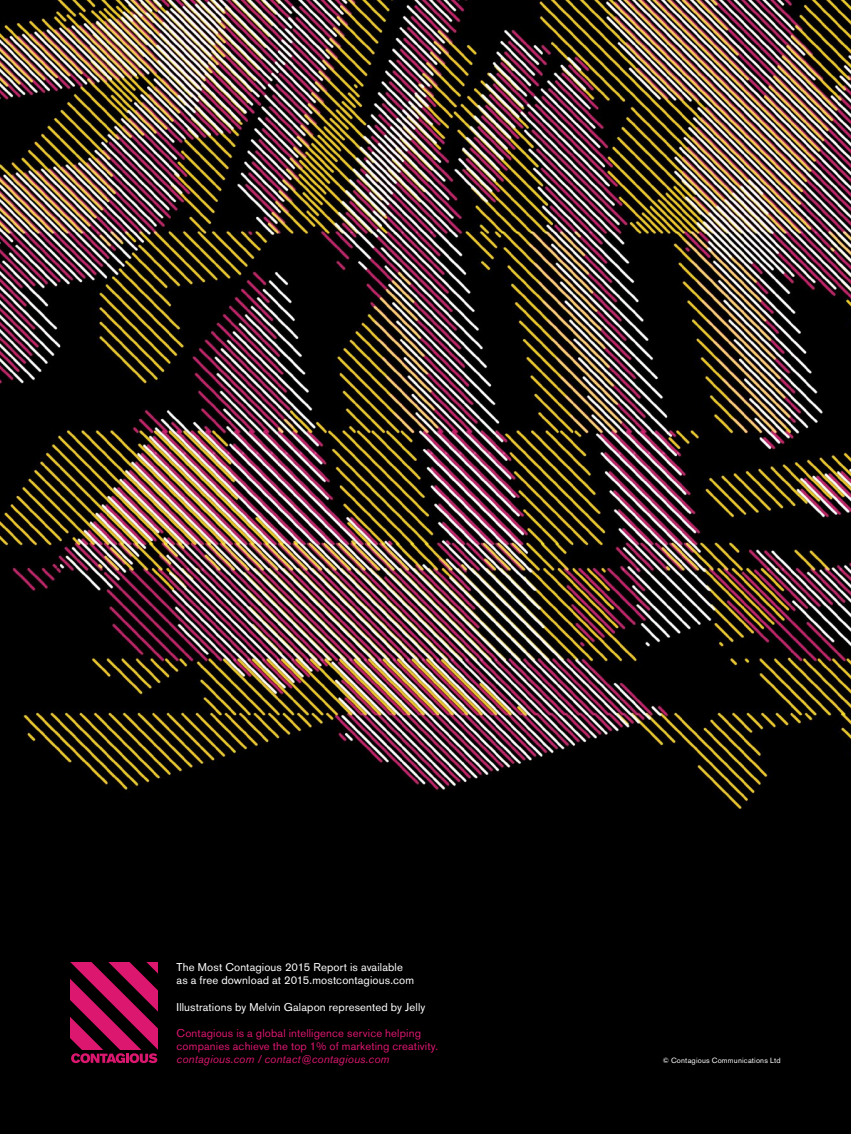
<style>
.page{position:relative;width:851px;height:1134px;background:#fff}
.page>*{position:absolute;margin:0;border:0;box-sizing:border-box;transform-origin:0 0}
.t1{font:11.25px/13.1px "Akzidenz Grotesk BE";letter-spacing:.01em;color:#fff}
.t2{font:11.25px/13.1px "Akzidenz Grotesk BE";letter-spacing:.01em;color:#dc176f}
.t3{font:italic 11.25px "Akzidenz Grotesk BE";letter-spacing:.01em;color:#dc176f}
.t4{font:7.5px "Akzidenz Grotesk BE";letter-spacing:.025em;color:#fff}
</style>
<div class="page">
<img style="left:0;top:0;width:850px;height:1134px">
<svg style="left:71px;top:963px;width:86px;height:100px;background:#770c3c"></svg>
<p class="t1" style="left:176px;top:961px;width:239px">The Most Contagious 2015 Report is available as a free download at 2015.mostcontagious.com</p>
<p class="t1" style="left:176px;top:1000px;width:250px">Illustrations by Melvin Galapon represented by Jelly</p>
<p class="t2" style="left:176px;top:1026px;width:263px">Contagious is a global intelligence service helping companies achieve the top 1% of marketing creativity.</p>
<p class="t3" style="left:176px;top:1052px;width:214px">contagious.com / contact@contagious.com</p>
<p class="t4" style="left:662px;top:1056px;width:119px">© Contagious Communications Ltd</p>
</div>
